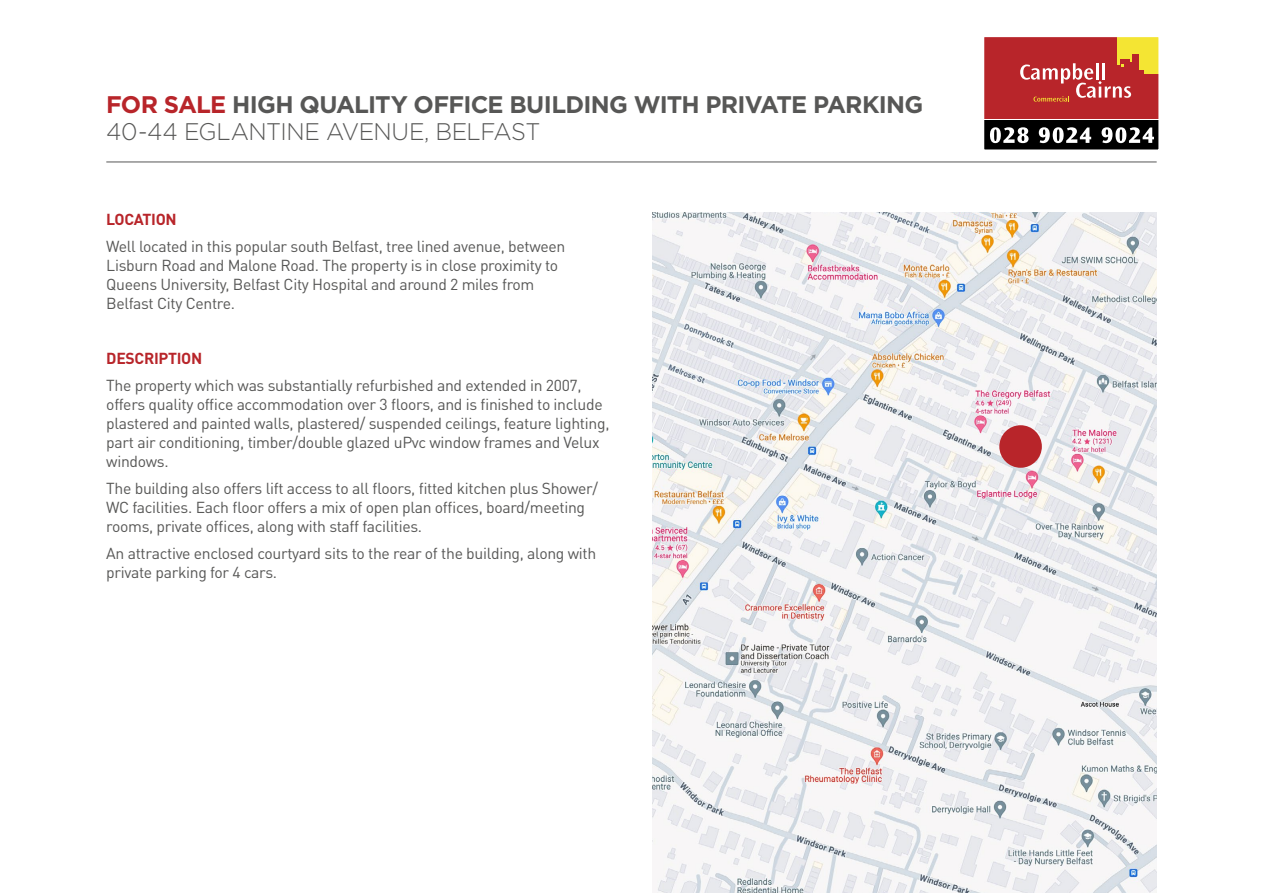
<style>
.page{position:relative;width:1263px;height:893px;background:#fff}
.page>*{position:absolute;margin:0;border:0;box-sizing:border-box;transform-origin:0 0}
.t1{font:700 24px/27px "Gotham HTF";letter-spacing:-.03em;color:#575756}
.t2{font:15.75px/18.9px "DIN Pro";letter-spacing:-.02em;color:#575756}
.t3{font:700 15.75px "DIN Pro";letter-spacing:-.02em;color:#b8252a}
.s1{color:#b8252a}
.s2{font-weight:300}
</style>
<div class="page">
<div style="left:984px;top:37px;width:175px;height:82px;background:#b8252a"></div>
<div style="left:1117px;top:37px;width:42px;height:28px;background:#f4e533"></div>
<div style="left:1139px;top:59px;width:20px;height:15px;background:#f4e533"></div>
<div style="left:1132px;top:55px;width:7px;height:20px;background:#b8252a"></div>
<div style="left:1120px;top:59px;width:9px;height:9px;background:#b8252a"></div>
<div style="left:1133px;top:70px;width:10px;height:7px;background:#b8252a"></div>
<div style="left:1127px;top:62px;width:9px;height:9px;background:#b8252a"></div>
<svg style="left:1020px;top:63px;width:111px;height:39px"></svg>
<div style="left:984px;top:120px;width:174px;height:30px;background:#000"></div>
<svg style="left:990px;top:127px;width:38px;height:16px"></svg>
<svg style="left:1039px;top:127px;width:52px;height:16px"></svg>
<svg style="left:1101px;top:127px;width:53px;height:16px"></svg>
<div style="left:983px;top:36px;width:177px;height:115px;border:1px solid #fff"></div>
<img style="left:653px;top:213px;width:504px;height:680px">
<hr style="left:106px;top:162px;width:1051px;height:1px;background:#575756">
<div style="left:999px;top:425px;width:43px;height:43px;background:#b8252a;border-radius:50%"></div>
<h1 class="t1" style="left:106px;top:90px;width:819px"><span class="s1">FOR SALE</span> HIGH QUALITY OFFICE BUILDING WITH PRIVATE PARKING<br><span class="s2">40-44 EGLANTINE AVENUE, BELFAST</span></h1>
<p class="t3" style="left:106px;top:208px;width:72px">LOCATION</p>
<p class="t2" style="left:106px;top:236px;width:461px">Well located in this popular south Belfast, tree lined avenue, between Lisburn Road and Malone Road. The property is in close proximity to Queens University, Belfast City Hospital and around 2 miles from Belfast City Centre.</p>
<p class="t3" style="left:106px;top:347px;width:97px">DESCRIPTION</p>
<p class="t2" style="left:106px;top:375px;width:505px">The property which was substantially refurbished and extended in 2007, offers quality office accommodation over 3 floors, and is finished to include plastered and painted walls, plastered/ suspended ceilings, feature lighting, part air conditioning, timber/double glazed uPvc window frames and Velux windows.</p>
<p class="t2" style="left:106px;top:478px;width:493px">The building also offers lift access to all floors, fitted kitchen plus Shower/<br>WC facilities. Each floor offers a mix of open plan offices, board/meeting rooms, private offices, along with staff facilities.</p>
<p class="t2" style="left:106px;top:543px;width:491px">An attractive enclosed courtyard sits to the rear of the building, along with private parking for 4 cars.</p>
</div>
